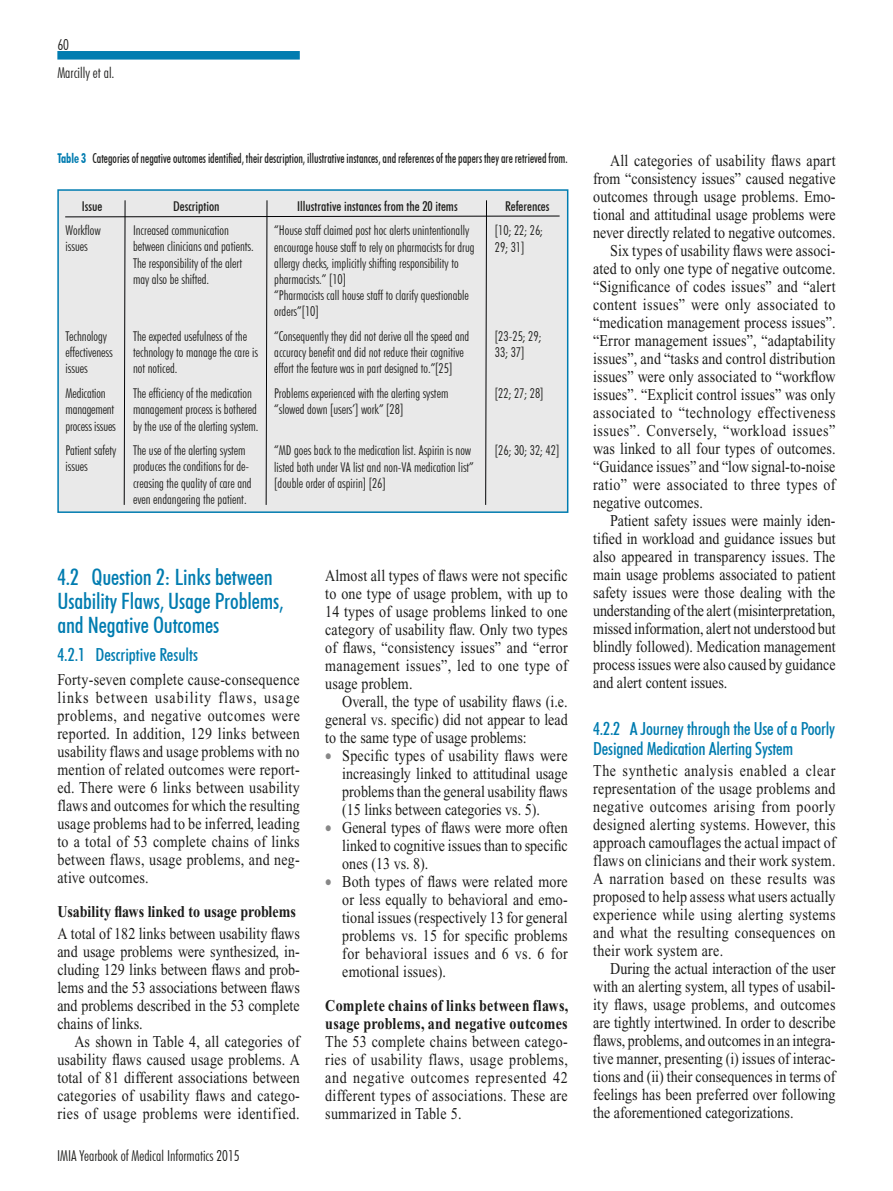
<style>
.page{position:relative;width:893px;height:1191px;background:#fff}
.page>*{position:absolute;margin:0;border:0;box-sizing:border-box;transform-origin:0 0}
.t1{font:500 condensed 22.5px/24px "Futura BT";letter-spacing:-.005em;color:#007cb0}
.t2{font:500 condensed 18px/19.5px "Futura BT";letter-spacing:-.01em;color:#007cb0}
.t3{font:16.5px/18px "Times";letter-spacing:.005em;color:#1d1d1b;text-align:justify;scale:.85 1}
.t4{font:700 16.5px/18px "Times";letter-spacing:.02em;color:#1d1d1b;scale:.85 1}
.t5{font:16.5px "Times";letter-spacing:.035em;color:#1d1d1b;scale:.85 1}
.t6{font:700 16.5px "Times";color:#1d1d1b;scale:.85 1}
.t7{font:16.5px "Times";letter-spacing:.04em;color:#1d1d1b;scale:.85 1}
.t8{font:16.5px "Times";letter-spacing:.03em;color:#1d1d1b;scale:.85 1}
.t9{font:16.5px "Times";letter-spacing:.025em;color:#1d1d1b;scale:.85 1}
.t10{font:300 condensed 15px "Futura BT";color:#1d1d1b}
.t11{font:300 condensed 13.5px/16.2px "Futura BT";color:#1d1d1b}
.t12{font:500 condensed 13.5px "Futura BT";color:#1d1d1b;scale:.85 1}
.t13{font:500 condensed 13.5px "Futura BT";color:#1d1d1b}
.s1{font-weight:700;color:#007cb0}
.s2{color:#878787}
</style>
<div class="page">
<div style="left:57px;top:51px;width:243px;height:9px;background:#007cb0"></div>
<div style="left:57px;top:189px;width:511px;height:324px;background:#e9e9e9;border:2px solid #007cb0"></div>
<svg style="left:65px;top:200px;width:495px;height:305px"></svg>
<p class="t10" style="left:57px;top:35px;width:13px">60</p>
<p class="t10" style="left:57px;top:63px;width:59px">Marcilly et al.</p>
<p class="t12" style="left:57px;top:150px;width:602px"><span class="s1">Table 3</span> Categories of negative outcomes identified, their description, illustrative instances, and references of the papers they are retrieved from.</p>
<p class="t13" style="left:82px;top:197px;width:22px">Issue</p>
<p class="t11" style="left:66px;top:222px;width:37px">Workflow issues</p>
<p class="t11" style="left:66px;top:328px;width:49px">Technology effectiveness issues</p>
<p class="t11" style="left:66px;top:385px;width:52px">Medication management process issues</p>
<p class="t11" style="left:66px;top:442px;width:52px">Patient safety issues</p>
<p class="t13" style="left:173px;top:197px;width:48px">Description</p>
<p class="t11" style="left:133px;top:222px;width:122px">Increased communication between clinicians and patients.<br>The responsibility of the alert may also be shifted.</p>
<p class="t11" style="left:133px;top:328px;width:126px">The expected usefulness of the technology to manage the care is not noticed.</p>
<p class="t11" style="left:133px;top:385px;width:127px">The efficiency of the medication management process is bothered by the use of the alerting system.</p>
<p class="t11" style="left:133px;top:442px;width:120px">The use of the alerting system produces the conditions for de&shy;creasing the quality of care and even endangering the patient.</p>
<p class="t13" style="left:297px;top:198px;width:162px">Illustrative instances from the 20 items</p>
<p class="t11" style="left:274px;top:222px;width:202px">“House staff claimed post hoc alerts unintentionally encourage house staff to rely on pharmacists for drug allergy checks, implicitly shifting responsibility to pharmacists.” [10]<br>“Pharmacists call house staff to clarify questionable orders”[10]</p>
<p class="t11" style="left:274px;top:328px;width:197px">“Consequently they did not derive all the speed and accuracy benefit and did not reduce their cognitive effort the feature was in part designed to.”[25]</p>
<p class="t11" style="left:274px;top:385px;width:176px">Problems experienced with the alerting system “slowed down [users’] work” [28]</p>
<p class="t11" style="left:274px;top:442px;width:201px">“MD goes back to the medication list. Aspirin is now listed both under VA list and non-VA medication list” [double order of aspirin] [26]</p>
<p class="t13" style="left:505px;top:198px;width:46px">References</p>
<p class="t11" style="left:495px;top:222px;width:49px">[10; 22; 26;<br>29; 31]</p>
<p class="t11" style="left:495px;top:328px;width:48px">[23-25; 29;<br>33; 37]</p>
<p class="t11" style="left:495px;top:385px;width:50px">[22; 27; 28]</p>
<p class="t11" style="left:495px;top:442px;width:66px">[26; 30; 32; 42]</p>
<h1 class="t1" style="left:57px;top:565px;width:228px">4.2 Question 2: Links between<br>Usability Flaws, Usage Problems, and Negative Outcomes</h1>
<p class="t2" style="left:57px;top:644px;width:142px">4.2.1 Descriptive Results</p>
<p class="t3" style="left:57px;top:670px;width:287px">Forty-seven complete cause-consequence links between usability flaws, usage problems, and negative outcomes were reported. In addition, 129 links between usability flaws and usage problems with no mention of related outcomes were report&shy;ed. There were 6 links between usability flaws and outcomes for which the resulting usage problems had to be inferred, leading to a total of 53 complete chains of links between flaws, usage problems, and neg&shy;ative outcomes.</p>
<p class="t6" style="left:57px;top:902px;width:282px">Usability flaws linked to usage problems</p>
<p class="t3" style="left:57px;top:924px;width:287px">A total of 182 links between usability flaws and usage problems were synthesized, in&shy;cluding 129 links between flaws and prob&shy;lems and the 53 associations between flaws and problems described in the 53 complete chains of links.</p>
<p class="t3" style="left:57px;top:1032px;width:287px;text-indent:17px">As shown in Table 4, all categories of usability flaws caused usage problems. A total of 81 different associations between categories of usability flaws and catego&shy;ries of usage problems were identified.</p>
<p class="t10" style="left:57px;top:1146px;width:184px">IMIA Yearbook of Medical Informatics 2015</p>
<p class="t3" style="left:325px;top:566px;width:287px">Almost all types of flaws were not specific to one type of usage problem, with up to 14 types of usage problems linked to one category of usability flaw. Only two types of flaws, “consistency issues” and “error management issues”, led to one type of usage problem.</p>
<p class="t3" style="left:325px;top:692px;width:287px;text-indent:17px">Overall, the type of usability flaws (i.e. general vs. specific) did not appear to lead to the same type of usage problems:</p>
<p class="t3" style="left:342px;top:746px;width:267px;text-indent:-17px"><span class="s2">•</span> Specific types of usability flaws were increasingly linked to attitudinal usage problems than the general usability flaws (15 links between categories vs. 5).</p>
<p class="t3" style="left:342px;top:818px;width:267px;text-indent:-17px"><span class="s2">•</span> General types of flaws were more often linked to cognitive issues than to specific ones (13 vs. 8).</p>
<p class="t3" style="left:342px;top:872px;width:267px;text-indent:-17px"><span class="s2">•</span> Both types of flaws were related more or less equally to behavioral and emo&shy;tional issues (respectively 13 for general problems vs. 15 for specific problems for behavioral issues and 6 vs. 6 for emotional issues).</p>
<p class="t4" style="left:325px;top:996px;width:287px">Complete chains of links between flaws, usage problems, and negative outcomes</p>
<p class="t3" style="left:325px;top:1032px;width:287px">The 53 complete chains between catego&shy;ries of usability flaws, usage problems, and negative outcomes represented 42 different types of associations. These are summarized in Table 5.</p>
<p class="t3" style="left:610px;top:152px;width:267px">All categories of usability flaws apart</p>
<p class="t3" style="left:593px;top:170px;width:287px">from “consistency issues” caused negative</p>
<p class="t3" style="left:593px;top:188px;width:287px">outcomes through usage problems. Emo-</p>
<p class="t3" style="left:593px;top:206px;width:287px">tional and attitudinal usage problems were</p>
<p class="t3" style="left:593px;top:224px;width:287px">never directly related to negative outcomes.</p>
<p class="t3" style="left:610px;top:242px;width:267px">Six types of usability flaws were associ-</p>
<p class="t3" style="left:593px;top:260px;width:287px">ated to only one type of negative outcome.</p>
<p class="t3" style="left:593px;top:278px;width:287px">“Significance of codes issues” and “alert</p>
<p class="t8" style="left:593px;top:296px;width:287px">content issues” were only associated to</p>
<p class="t3" style="left:593px;top:314px;width:287px">“medication management process issues”.</p>
<p class="t3" style="left:593px;top:332px;width:287px">“Error management issues”, “adaptability</p>
<p class="t3" style="left:593px;top:350px;width:287px">issues”, and “tasks and control distribution</p>
<p class="t3" style="left:593px;top:368px;width:287px">issues” were only associated to “workflow</p>
<p class="t3" style="left:593px;top:386px;width:287px">issues”. “Explicit control issues” was only</p>
<p class="t5" style="left:593px;top:404px;width:287px">associated to “technology effectiveness</p>
<p class="t7" style="left:593px;top:422px;width:286px">issues”. Conversely, “workload issues”</p>
<p class="t3" style="left:593px;top:440px;width:287px">was linked to all four types of outcomes.</p>
<p class="t3" style="left:593px;top:458px;width:287px">“Guidance issues” and “low signal-to-noise</p>
<p class="t9" style="left:593px;top:476px;width:287px">ratio” were associated to three types of</p>
<p class="t3" style="left:593px;top:494px;width:131px">negative outcomes.</p>
<p class="t3" style="left:610px;top:512px;width:267px">Patient safety issues were mainly iden-</p>
<p class="t3" style="left:593px;top:530px;width:287px">tified in workload and guidance issues but</p>
<p class="t3" style="left:593px;top:548px;width:286px">also appeared in transparency issues. The</p>
<p class="t3" style="left:593px;top:566px;width:287px">main usage problems associated to patient</p>
<p class="t3" style="left:593px;top:584px;width:286px">safety issues were those dealing with the</p>
<p class="t3" style="left:593px;top:602px;width:286px">understanding of the alert (misinterpretation,</p>
<p class="t3" style="left:593px;top:620px;width:287px">missed information, alert not understood but</p>
<p class="t3" style="left:593px;top:638px;width:287px">blindly followed). Medication management</p>
<p class="t3" style="left:593px;top:656px;width:287px">process issues were also caused by guidance</p>
<p class="t3" style="left:593px;top:674px;width:159px">and alert content issues.</p>
<p class="t2" style="left:593px;top:719px;width:243px">4.2.2 A Journey through the Use of a Poorly<br>Designed Medication Alerting System</p>
<p class="t3" style="left:593px;top:761px;width:287px">The synthetic analysis enabled a clear representation of the usage problems and negative outcomes arising from poorly designed alerting systems. However, this approach camouflages the actual impact of flaws on clinicians and their work system.<br>A narration based on these results was proposed to help assess what users actually experience while using alerting systems and what the resulting consequences on their work system are.</p>
<p class="t3" style="left:593px;top:959px;width:287px;text-indent:17px">During the actual interaction of the user with an alerting system, all types of usabil&shy;ity flaws, usage problems, and outcomes are tightly intertwined. In order to describe flaws, problems, and outcomes in an integra&shy;tive manner, presenting (i) issues of interac&shy;tions and (ii) their consequences in terms of feelings has been preferred over following the aforementioned categorizations.</p>
</div>
